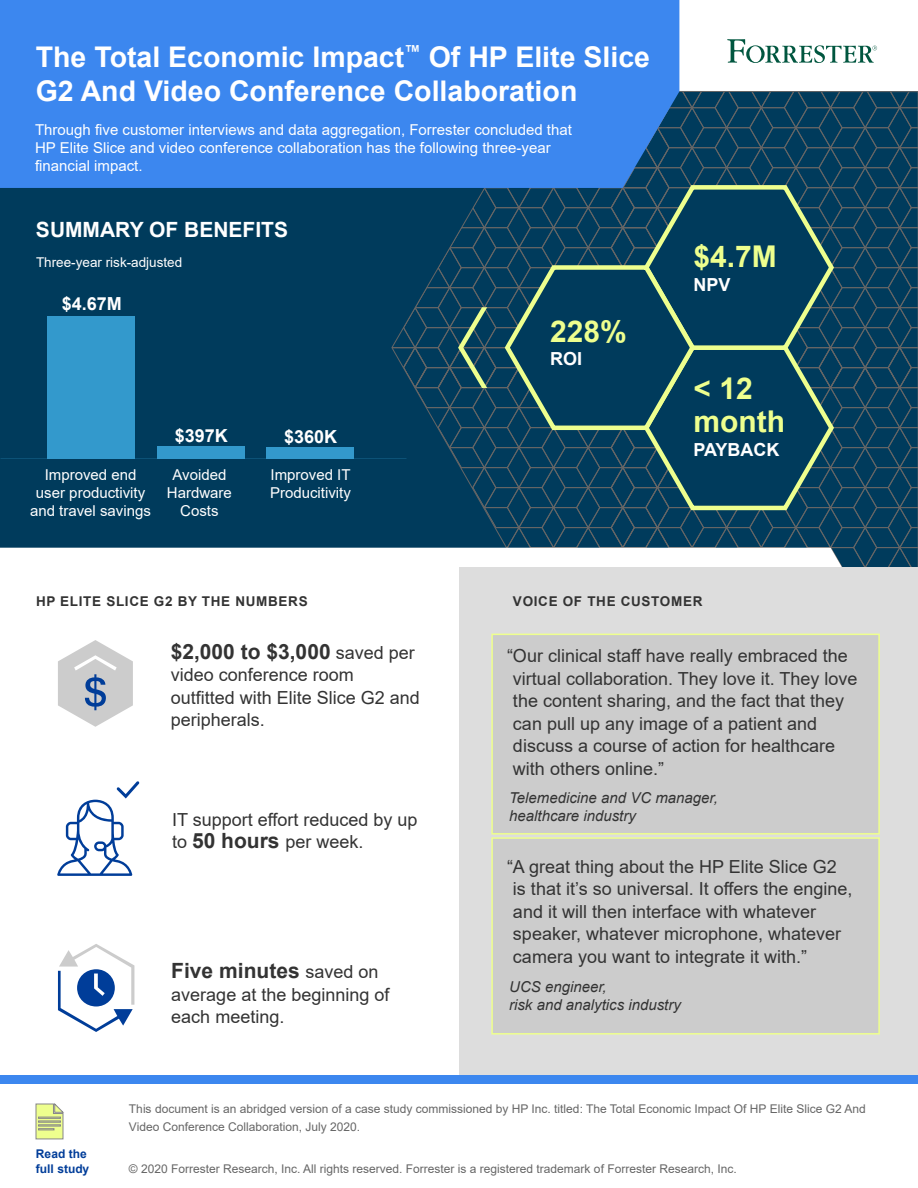
<style>
.page{position:relative;width:918px;height:1188px;background:#fff}
.page>*{position:absolute;margin:0;border:0;box-sizing:border-box;transform-origin:0 0}
.t1{font:700 30px/33px "Arial";color:#eeff8e}
.t2{font:700 28.5px/34.5px "Arial";color:#fff}
.t3{font:700 21px "Arial";color:#333}
.t4{font:700 21px "Arial";color:#fff}
.t5{font:18px/22.5px "Arial";color:#333}
.t6{font:700 18px "Arial";color:#fff}
.t7{font:15px/18px "Arial";color:#fff}
.t8{font:italic 15px/18px "Arial";color:#333}
.t9{font:700 13.5px "Arial";letter-spacing:.05em;color:#333}
.t10{font:13.5px "Arial";color:#fff}
.t11{font:12px/18px "Arial";color:#666}
.t12{font:700 12px/15px "Arial";color:#003d99}
.s1{font-weight:400;font-size:18px}
.s2{font-weight:700;font-size:21px}
</style>
<div class="page">
<div style="left:0;top:92px;width:918px;height:990px;background:#003b5c"></div>
<div style="left:0;top:548px;width:459px;height:527px;background:#fff"></div>
<div style="left:0;top:0;width:679px;height:188px;background:#3c87ef"></div>
<svg style="left:727px;top:39px;width:150px;height:24px"></svg>
<div style="left:459px;top:568px;width:459px;height:515px;background:#ddd"></div>
<div style="left:0;top:1075px;width:918px;height:9px;background:#3c87ef"></div>
<svg style="left:35px;top:1103px;width:29px;height:36px"></svg>
<svg style="left:392px;top:91px;width:526px;height:478px"></svg>
<div style="left:491px;top:837px;width:389px;height:198px;background:#ccc;border:2px solid #eeff8e"></div>
<div style="left:491px;top:634px;width:389px;height:201px;background:#ccc;border:2px solid #eeff8e"></div>
<div style="left:266px;top:447px;width:88px;height:12px;background:#39c"></div>
<div style="left:157px;top:446px;width:87px;height:13px;background:#39c"></div>
<div style="left:47px;top:317px;width:88px;height:142px;background:#39c"></div>
<svg style="left:57px;top:781px;width:82px;height:95px;background:#d4deed"></svg>
<svg style="left:58px;top:944px;width:76px;height:88px;background:#c2d0e4"></svg>
<svg style="left:58px;top:640px;width:75px;height:87px;background:#cfd2d7"></svg>
<h2 class="t2" style="left:36px;top:40px;width:616px">The Total Economic Impact<sup>™</sup> Of HP Elite Slice<br>G2 And Video Conference Collaboration</h2>
<p class="t7" style="left:35px;top:120px;width:538px">Through five customer interviews and data aggregation, Forrester concluded that<br>HP Elite Slice and video conference collaboration has the following three-year financial impact.</p>
<p class="t4" style="left:36px;top:215px;width:254px">SUMMARY OF BENEFITS</p>
<p class="t10" style="left:36px;top:253px;width:148px">Three-year risk-adjusted</p>
<p class="t6" style="left:62px;top:291px;width:62px">$4.67M</p>
<p class="t6" style="left:175px;top:423px;width:55px">$397K</p>
<p class="t6" style="left:284px;top:424px;width:55px">$360K</p>
<p class="t7" style="left:30px;top:465px;width:122px;text-align:center">Improved end user productivity and travel savings</p>
<p class="t7" style="left:270px;top:465px;width:82px">Improved IT<br>Producitivity</p>
<p class="t7" style="left:167px;top:465px;width:67px;text-align:center">Avoided<br>Hardware<br>Costs</p>
<h1 class="t1" style="left:550px;top:315px;width:78px">228%</h1>
<p class="t6" style="left:550px;top:346px;width:34px">ROI</p>
<h1 class="t1" style="left:694px;top:240px;width:85px">$4.7M</h1>
<p class="t6" style="left:694px;top:272px;width:39px">NPV</p>
<h1 class="t1" style="left:694px;top:372px;width:93px">&lt; 12 month</h1>
<p class="t6" style="left:694px;top:437px;width:88px">PAYBACK</p>
<p class="t9" style="left:36px;top:591px;width:273px">HP ELITE SLICE G2 BY THE NUMBERS</p>
<p class="t3" style="left:171px;top:636px;width:245px">$2,000 to $3,000 <span class="s1">saved per</span></p>
<p class="t5" style="left:171px;top:663px;width:251px">video conference room outfitted with Elite Slice G2 and peripherals.</p>
<p class="t5" style="left:172px;top:808px;width:247px">IT support effort reduced by up to <span class="s2">50 hours</span> per week.</p>
<p class="t3" style="left:171px;top:956px;width:209px">Five minutes <span class="s1">saved on</span></p>
<p class="t5" style="left:171px;top:983px;width:220px">average at the beginning of each meeting.</p>
<p class="t9" style="left:513px;top:591px;width:191px">VOICE OF THE CUSTOMER</p>
<p class="t5" style="left:513px;top:645px;width:346px;text-indent:-6px">“Our clinical staff have really embraced the virtual collaboration. They love it. They love the content sharing, and the fact that they can pull up any image of a patient and discuss a course of action for healthcare with others online.”</p>
<p class="t8" style="left:509px;top:789px;width:210px">Telemedicine and VC manager, healthcare industry</p>
<p class="t5" style="left:513px;top:855px;width:341px;text-indent:-6px">“A great thing about the HP Elite Slice G2 is that it’s so universal. It offers the engine, and it will then interface with whatever speaker, whatever microphone, whatever camera you want to integrate it with.”</p>
<p class="t8" style="left:509px;top:978px;width:173px">UCS engineer,<br>risk and analytics industry</p>
<p class="t12" style="left:36px;top:1147px;width:55px">Read the full study</p>
<p class="t11" style="left:129px;top:1099px;width:738px">This document is an abridged version of a case study commissioned by HP Inc. titled: The Total Economic Impact Of HP Elite Slice G2 And<br>Video Conference Collaboration, July 2020.</p>
<p class="t11" style="left:129px;top:1160px;width:609px">© 2020 Forrester Research, Inc. All rights reserved. Forrester is a registered trademark of Forrester Research, Inc.</p>
</div>
